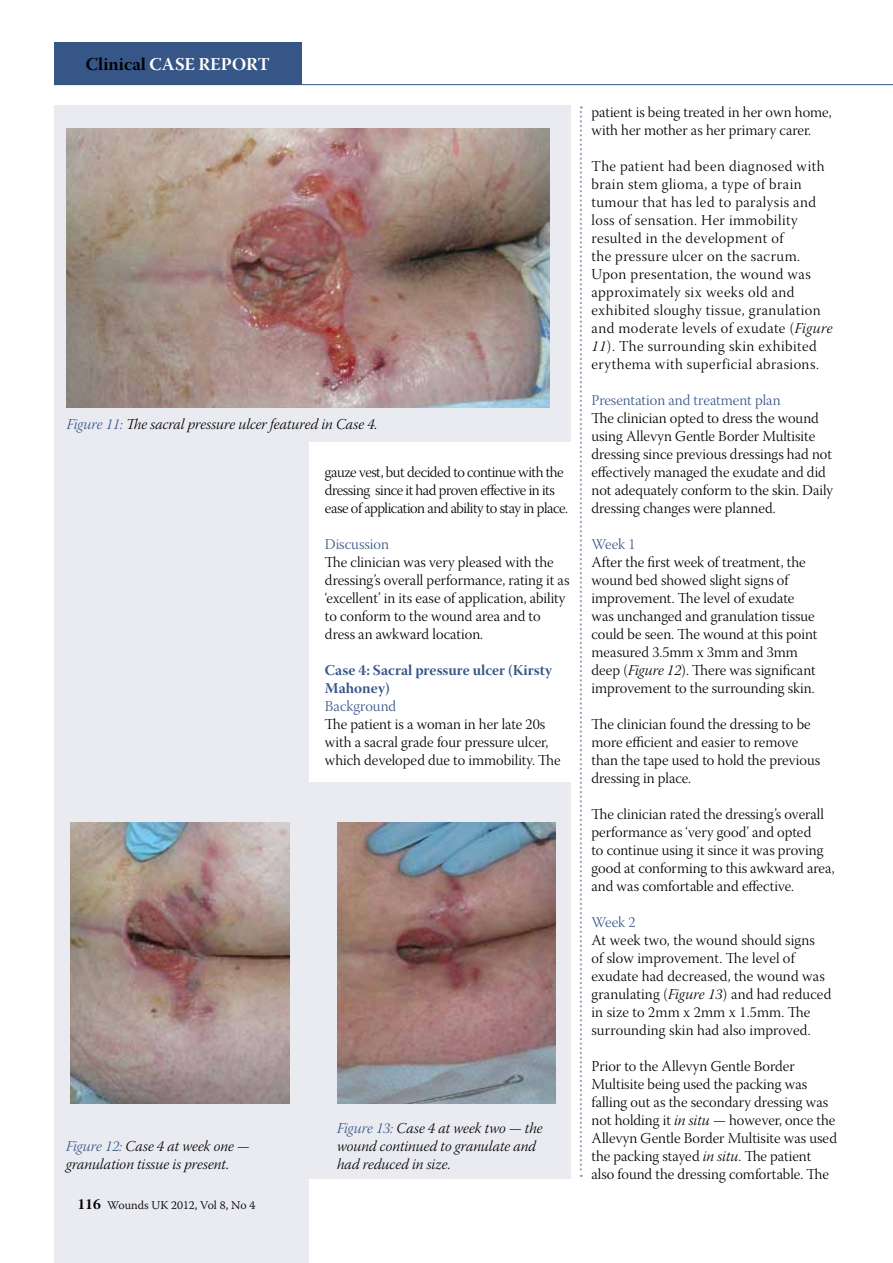
<style>
.page{position:relative;width:893px;height:1263px;background:#fff}
.page>*{position:absolute;margin:0;border:0;box-sizing:border-box;transform-origin:0 0}
.t1{font:18px "Warnock Pro Bold Subh";letter-spacing:.005em;color:#fff}
.t2{font:15px/18px "Warnock Pro Light Subh";color:#000}
.t3{font:15px/18px "Warnock Pro Light Subh";letter-spacing:.03em;color:#000}
.t4{font:15px/18px "Warnock Pro Light It Subh";color:#000}
.t5{font:15px/18px "Warnock Pro Light Subh";letter-spacing:-.03em;color:#000}
.t6{font:15px "Warnock Pro Light Subh";color:#375688}
.t7{font:15px/18px "Warnock Pro Bold Subh";color:#375688}
.t8{font:300 12px "Warnock Pro";color:#000}
.s1{color:#000}
.s2{color:#375688}
.s3{font-family:"Warnock Pro Bold Subh";font-weight:400;font-size:15px}
.s4{font-family:"Warnock Pro Light It Subh"}
</style>
<div class="page">
<div style="left:54px;top:782px;width:516px;height:396px;background:#eaebf1"></div>
<div style="left:54px;top:106px;width:254px;height:1157px;background:#eaebf1"></div>
<svg style="left:580px;top:106px;width:2px;height:1071px"></svg>
<div style="left:54px;top:43px;width:247px;height:42px;background:#375688"></div>
<hr style="left:54px;top:84px;width:839px;height:1px;background:#375688">
<div style="left:54px;top:106px;width:516px;height:336px;background:#eaebf1"></div>
<img style="left:66px;top:128px;width:484px;height:280px">
<img style="left:71px;top:822px;width:218px;height:281px">
<img style="left:337px;top:822px;width:219px;height:281px">
<p class="t1" style="left:86px;top:54px;width:185px"><span class="s1">Clinical</span> CASE REPORT</p>
<p class="t1" style="left:118px;top:54px;width:122px">CASE REPORT</p>
<p class="t4" style="left:67px;top:417px;width:312px"><span class="s2">Figure 11:</span> The sacral pressure ulcer featured in Case 4.</p>
<p class="t5" style="left:325px;top:465px;width:244px">gauze vest, but decided to continue with the dressing since it had proven effective in its ease of application and ability to stay in place.</p>
<p class="t6" style="left:325px;top:536px;width:65px">Discussion</p>
<p class="t2" style="left:325px;top:555px;width:246px">The clinician was very pleased with the dressing’s overall performance, rating it as ‘excellent’ in its ease of application, ability to conform to the wound area and to dress an awkward location.</p>
<p class="t7" style="left:325px;top:661px;width:229px">Case 4: Sacral pressure ulcer (Kirsty<br>Mahoney)</p>
<p class="t6" style="left:325px;top:698px;width:73px">Background</p>
<p class="t2" style="left:325px;top:717px;width:237px">The patient is a woman in her late 20s with a sacral grade four pressure ulcer, which developed due to immobility. The</p>
<p class="t4" style="left:66px;top:1139px;width:185px"><span class="s2">Figure 12:</span> Case 4 at week one — granulation tissue is present.</p>
<p class="t8" style="left:77px;top:1198px;width:179px"><span class="s3">116</span> Wounds UK 2012, Vol 8, No 4</p>
<p class="t8" style="left:67px;top:1201px;width:191px"><span class="s3">244</span> Wounds UK 2012, Vol 12, No 12</p>
<p class="t4" style="left:337px;top:1121px;width:207px"><span class="s2">Figure 13:</span> Case 4 at week two — the wound continued to granulate and had reduced in size.</p>
<p class="t2" style="left:591px;top:105px;width:242px">patient is being treated in her own home, with her mother as her primary carer.</p>
<p class="t3" style="left:591px;top:159px;width:243px">The patient had been diagnosed with brain stem glioma, a type of brain tumour that has led to paralysis and loss of sensation. Her immobility resulted in the development of<br>the pressure ulcer on the sacrum.<br>Upon presentation, the wound was approximately six weeks old and exhibited sloughy tissue, granulation and moderate levels of exudate (<span class="s4">Figure 11</span>). The surrounding skin exhibited erythema with superficial abrasions.</p>
<p class="t6" style="left:591px;top:392px;width:191px">Presentation and treatment plan</p>
<p class="t2" style="left:591px;top:411px;width:243px">The clinician opted to dress the wound using Allevyn Gentle Border Multisite dressing since previous dressings had not effectively managed the exudate and did not adequately conform to the skin. Daily dressing changes were planned.</p>
<p class="t6" style="left:591px;top:536px;width:46px">Week 1</p>
<p class="t2" style="left:591px;top:555px;width:227px">After the first week of treatment, the wound bed showed slight signs of improvement. The level of exudate was unchanged and granulation tissue could be seen. The wound at this point measured 3.5mm x 3mm and 3mm deep (<span class="s4">Figure 12</span>). There was significant improvement to the surrounding skin.</p>
<p class="t2" style="left:591px;top:717px;width:230px">The clinician found the dressing to be more efficient and easier to remove than the tape used to hold the previous dressing in place.</p>
<p class="t2" style="left:591px;top:807px;width:245px">The clinician rated the dressing’s overall performance as ‘very good’ and opted<br>to continue using it since it was proving good at conforming to this awkward area, and was comfortable and effective.</p>
<p class="t6" style="left:591px;top:914px;width:46px">Week 2</p>
<p class="t2" style="left:591px;top:933px;width:241px">At week two, the wound should signs of slow improvement. The level of exudate had decreased, the wound was granulating (<span class="s4">Figure 13</span>) and had reduced in size to 2mm x 2mm x 1.5mm. The surrounding skin had also improved.</p>
<p class="t2" style="left:591px;top:1059px;width:247px">Prior to the Allevyn Gentle Border Multisite being used the packing was falling out as the secondary dressing was not holding it <span class="s4">in situ</span> — however, once the Allevyn Gentle Border Multisite was used the packing stayed <span class="s4">in situ</span>. The patient also found the dressing comfortable. The</p>
</div>
